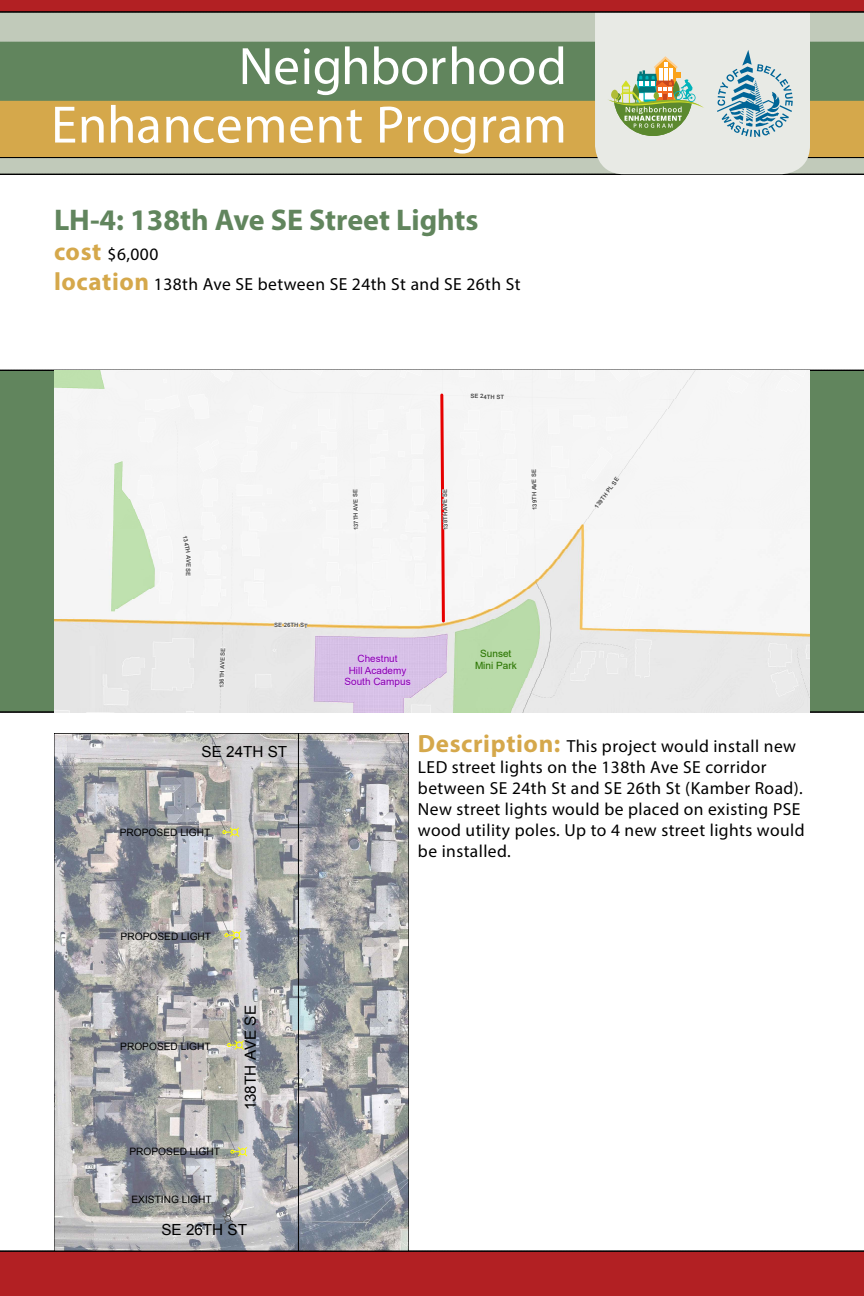
<style>
.page{position:relative;width:864px;height:1296px;background:#fff}
.page>*{position:absolute;margin:0;border:0;box-sizing:border-box;transform-origin:0 0}
.t1{font:53px/58.5px "Myriad Pro";letter-spacing:.005em;color:#fff;text-align:right}
.Project_name{font:700 30px "Myriad Pro";color:#61855d}
.project_text{font:17.5px/21px "Myriad Pro";letter-spacing:.025em;color:#000}
.Cost_and_location{font:17.5px "Myriad Pro";letter-spacing:.025em;color:#000}
.t2{font:15.25px "Arial";color:#000}
.t3{font:10.2px "Arial";color:#000}
.t4{font:9.95px/11.6px "Arial";color:#8400a8;text-align:center}
.t5{font:9.95px/11.6px "Arial";color:#267300;text-align:center}
.t6{font:700 6px "Arial";color:#4e4e4e}
.s1{font-weight:700;font-size:25px;color:#d5a84b}
</style>
<div class="page">
<div style="left:0;top:1251px;width:864px;height:45px;background:#b22023"></div>
<svg style="left:0;top:1251px;width:864px;height:1px"></svg>
<svg style="left:0;top:0;width:864px;height:175px;background:#aca57f"></svg>
<div style="left:0;top:370px;width:864px;height:342px;background:#61855d"></div>
<svg style="left:0;top:712px;width:864px;height:1px"></svg>
<svg style="left:0;top:370px;width:864px;height:1px"></svg>
<img style="left:54px;top:370px;width:756px;height:342px">
<svg style="left:475px;top:649px;width:43px;height:20px"></svg>
<svg style="left:344px;top:654px;width:67px;height:33px;background:#dcbfef"></svg>
<svg style="left:274px;top:622px;width:34px;height:6px"></svg>
<svg style="left:219px;top:647px;width:7px;height:41px"></svg>
<svg style="left:470px;top:393px;width:35px;height:7px"></svg>
<svg style="left:595px;top:476px;width:25px;height:32px"></svg>
<svg style="left:353px;top:489px;width:6px;height:41px"></svg>
<svg style="left:531px;top:469px;width:6px;height:41px"></svg>
<svg style="left:439px;top:392px;width:9px;height:232px;background:#f1aaaa"></svg>
<svg style="left:183px;top:536px;width:8px;height:41px"></svg>
<img style="left:56px;top:735px;width:351px;height:514px">
<hr style="left:298px;top:733px;width:1px;height:518px;background:#000">
<svg style="left:222px;top:1207px;width:11px;height:17px"></svg>
<svg style="left:231px;top:1147px;width:16px;height:9px"></svg>
<svg style="left:227px;top:1040px;width:17px;height:10px"></svg>
<svg style="left:225px;top:930px;width:16px;height:10px"></svg>
<svg style="left:223px;top:827px;width:16px;height:10px"></svg>
<h1 class="t1" style="left:51px;top:36px;width:517px">Neighborhood<br>Enhancement Program</h1>
<p class="Project_name" style="left:54px;top:200px;width:426px">LH-4: 138th Ave SE Street Lights</p>
<p class="Cost_and_location" style="left:54px;top:243px;width:106px"><span class="s1">cost</span> $6,000</p>
<p class="Cost_and_location" style="left:54px;top:273px;width:468px"><span class="s1">location</span> 138th Ave SE between SE 24th St and SE 26th St</p>
<p class="t6" style="left:189px;top:535px;width:19px;rotate:79deg">134TH</p>
<p class="t6" style="left:193px;top:555px;width:23px;rotate:91deg">AVE SE</p>
<p class="t6" style="left:217px;top:688px;width:42px;rotate:-88deg">136TH AVE SE</p>
<p class="t6" style="left:274px;top:621px;width:35px;rotate:1deg">SE 26TH ST</p>
<p class="t2" style="left:202px;top:742px;width:87px">SE 24TH ST</p>
<p class="t3" style="left:120px;top:825px;width:92px">PROPOSED LIGHT</p>
<p class="t3" style="left:121px;top:930px;width:92px">PROPOSED LIGHT</p>
<p class="t3" style="left:120px;top:1040px;width:92px">PROPOSED LIGHT</p>
<p class="t3" style="left:129px;top:1145px;width:92px">PROPOSED LIGHT</p>
<p class="t3" style="left:131px;top:1193px;width:82px">EXISTING LIGHT</p>
<p class="t2" style="left:240px;top:1110px;width:107px;rotate:-90deg">138TH AVE SE</p>
<p class="t2" style="left:161px;top:1220px;width:87px">SE 26TH ST</p>
<p class="t6" style="left:352px;top:530px;width:42px;rotate:-91deg">137TH AVE SE</p>
<p class="t6" style="left:471px;top:392px;width:35px;rotate:1deg">SE 24TH ST</p>
<p class="t6" style="left:441px;top:530px;width:42px;rotate:-91deg">138TH AVE SE</p>
<p class="t6" style="left:530px;top:510px;width:42px;rotate:-91deg">139TH AVE SE</p>
<p class="t4" style="left:344px;top:653px;width:68px">Chestnut<br>Hill Academy<br>South Campus</p>
<p class="t5" style="left:475px;top:648px;width:43px">Sunset<br>Mini Park</p>
<p class="t6" style="left:593px;top:505px;width:38px;rotate:-54deg">139TH PL SE</p>
<p class="project_text" style="left:418px;top:735px;width:388px"><span class="s1">Description:</span> This project would install new LED street lights on the 138th Ave SE corridor between SE 24th St and SE 26th St (Kamber Road).<br>New street lights would be placed on existing PSE wood utility poles. Up to 4 new street lights would be installed.</p>
</div>
